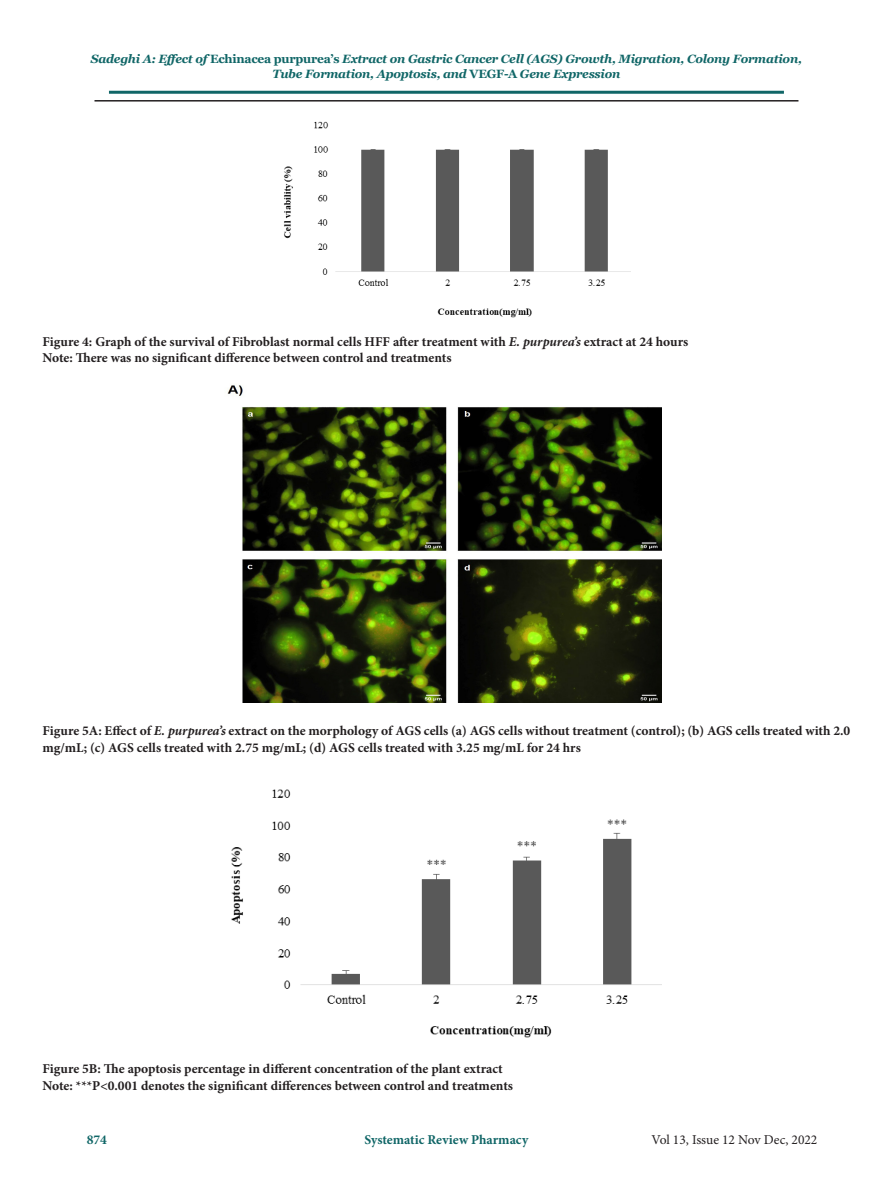
<style>
.page{position:relative;width:893px;height:1188px;background:#fff}
.page>*{position:absolute;margin:0;border:0;box-sizing:border-box;transform-origin:0 0}
.t1{font:700 13.5px/16.2px "Minion Pro";color:#231f20}
.t2{font:700 13.5px "Minion Pro";color:#106667}
.t3{font:13.5px "Minion Pro";color:#231f20}
.t4{font:italic 700 12px/14.4px "Georgia";letter-spacing:-.02em;color:#106667;text-align:center}
.s1{font-style:normal}
.s2{font-style:italic}
</style>
<div class="page">
<hr style="left:109px;top:91px;width:675px;height:3px;background:#106667">
<hr style="left:94px;top:100px;width:704px;height:2px;background:#231f20">
<img style="left:284px;top:121px;width:347px;height:197px">
<img style="left:227px;top:385px;width:434px;height:318px">
<img style="left:231px;top:789px;width:430px;height:249px">
<p class="t4" style="left:91px;top:52px;width:713px">Sadeghi A: Effect of <span class="s1">Echinacea purpurea’s</span> Extract on Gastric Cancer Cell (AGS) Growth, Migration, Colony Formation,<br>Tube Formation, Apoptosis, and <span class="s1">VEGF-A</span> Gene Expression</p>
<p class="t1" style="left:42px;top:333px;width:647px">Figure 4: Graph of the survival of Fibroblast normal cells HFF after treatment with <span class="s2">E. purpurea’s</span> extract at 24 hours<br>Note: There was no significant difference between control and treatments</p>
<p class="t1" style="left:43px;top:723px;width:809px">Figure 5A: Effect of <span class="s2">E. purpurea’s</span> extract on the morphology of AGS cells (a) AGS cells without treatment (control); (b) AGS cells treated with 2.0 mg/mL; (c) AGS cells treated with 2.75 mg/mL; (d) AGS cells treated with 3.25 mg/mL for 24 hrs</p>
<p class="t1" style="left:43px;top:1061px;width:472px">Figure 5B: The apoptosis percentage in different concentration of the plant extract<br>Note: ***P&lt;0.001 denotes the significant differences between control and treatments</p>
<p class="t2" style="left:87px;top:1130px;width:22px">874</p>
<p class="t2" style="left:365px;top:1130px;width:165px">Systematic Review Pharmacy</p>
<p class="t3" style="left:652px;top:1131px;width:167px">Vol 13, Issue 12 Nov Dec, 2022</p>
</div>
